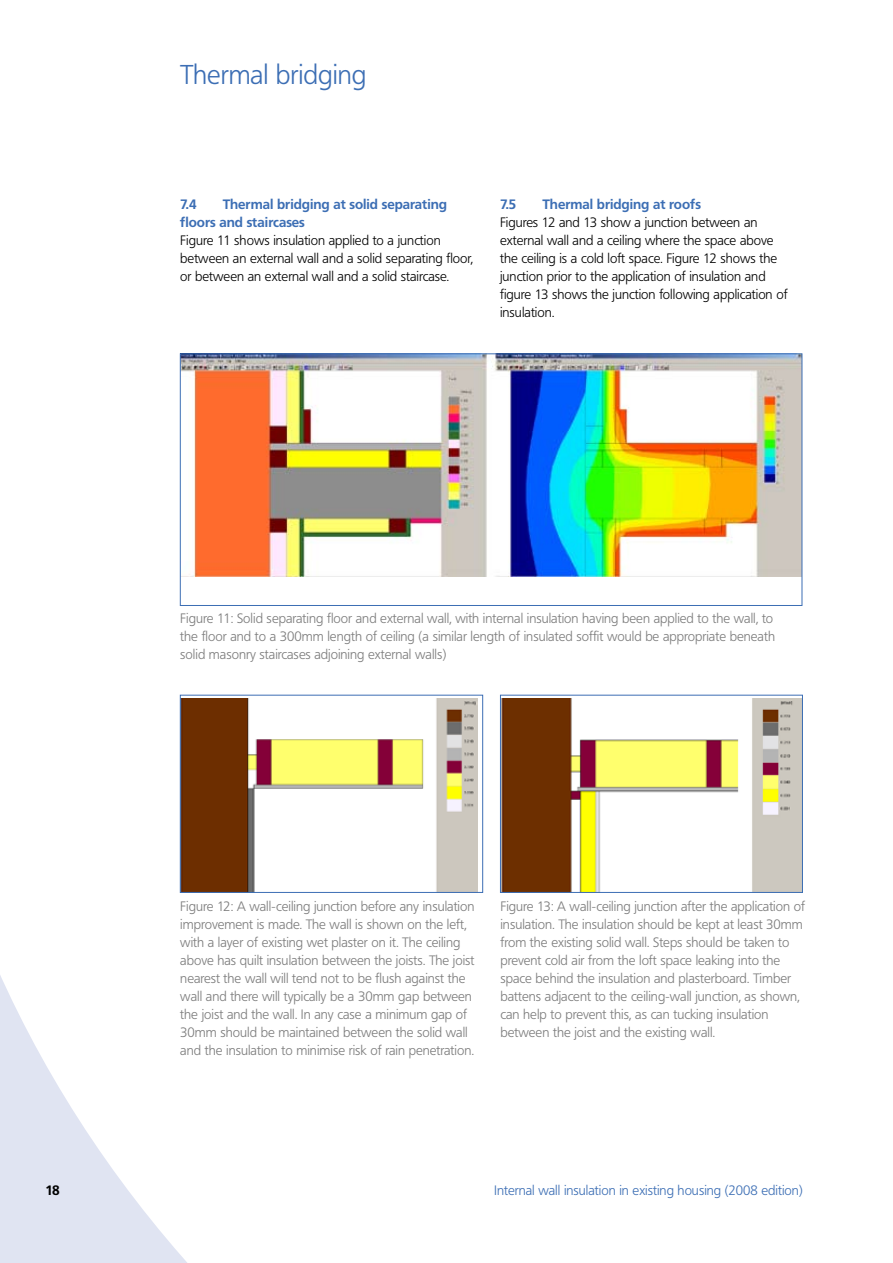
<style>
.page{position:relative;width:893px;height:1263px;background:#fff}
.page>*{position:absolute;margin:0;border:0;box-sizing:border-box;transform-origin:0 0}
.t1{font:300 27px "Frutiger BQ";color:#3c6eb4}
.t2{font:300 13.5px/18px "Frutiger BQ";color:#7c7c7c}
.t3{font:300 13.5px/18px "Frutiger BQ";color:#000}
.t4{font:700 13.5px/18px "Frutiger BQ";color:#3c6eb4}
.t5{font:300 13.5px "Frutiger BQ";color:#3c6eb4}
.t6{font:700 13.5px "Frutiger BQ";color:#000}
</style>
<div class="page">
<svg style="left:0;top:975px;width:187px;height:288px"></svg>
<img style="left:182px;top:355px;width:618px;height:222px">
<div style="left:180px;top:353px;width:622px;height:253px;border:1px solid #3c6eb4"></div>
<img style="left:182px;top:699px;width:296px;height:192px">
<div style="left:180px;top:695px;width:303px;height:198px;border:1px solid #3c6eb4"></div>
<img style="left:502px;top:699px;width:299px;height:192px">
<div style="left:500px;top:695px;width:303px;height:198px;border:1px solid #3c6eb4"></div>
<h1 class="t1" style="left:180px;top:59px;width:188px">Thermal bridging</h1>
<p class="t4" style="left:180px;top:195px;width:268px;text-indent:43px">Thermal bridging at solid separating floors and staircases</p>
<p class="t3" style="left:180px;top:231px;width:294px">Figure 11 shows insulation applied to a junction between an external wall and a solid separating floor, or between an external wall and a solid staircase.</p>
<p class="t4" style="left:180px;top:195px;width:18px">7.4</p>
<p class="t4" style="left:500px;top:195px;width:18px">7.5</p>
<p class="t4" style="left:543px;top:195px;width:160px">Thermal bridging at roofs</p>
<p class="t3" style="left:500px;top:213px;width:289px">Figures 12 and 13 show a junction between an external wall and a ceiling where the space above the ceiling is a cold loft space. Figure 12 shows the junction prior to the application of insulation and figure 13 shows the junction following application of insulation.</p>
<p class="t2" style="left:180px;top:609px;width:596px">Figure 11: Solid separating floor and external wall, with internal insulation having been applied to the wall, to the floor and to a 300mm length of ceiling (a similar length of insulated soffit would be appropriate beneath solid masonry staircases adjoining external walls)</p>
<p class="t2" style="left:180px;top:897px;width:296px">Figure 12: A wall-ceiling junction before any insulation improvement is made. The wall is shown on the left, with a layer of existing wet plaster on it. The ceiling above has quilt insulation between the joists. The joist nearest the wall will tend not to be flush against the wall and there will typically be a 30mm gap between the joist and the wall. In any case a minimum gap of 30mm should be maintained between the solid wall and the insulation to minimise risk of rain penetration.</p>
<p class="t2" style="left:500px;top:897px;width:306px">Figure 13: A wall-ceiling junction after the application of insulation. The insulation should be kept at least 30mm from the existing solid wall. Steps should be taken to prevent cold air from the loft space leaking into the space behind the insulation and plasterboard. Timber battens adjacent to the ceiling-wall junction, as shown, can help to prevent this, as can tucking insulation between the joist and the existing wall.</p>
<p class="t6" style="left:45px;top:1182px;width:16px">18</p>
<p class="t5" style="left:494px;top:1182px;width:310px">Internal wall insulation in existing housing (2008 edition)</p>
</div>
